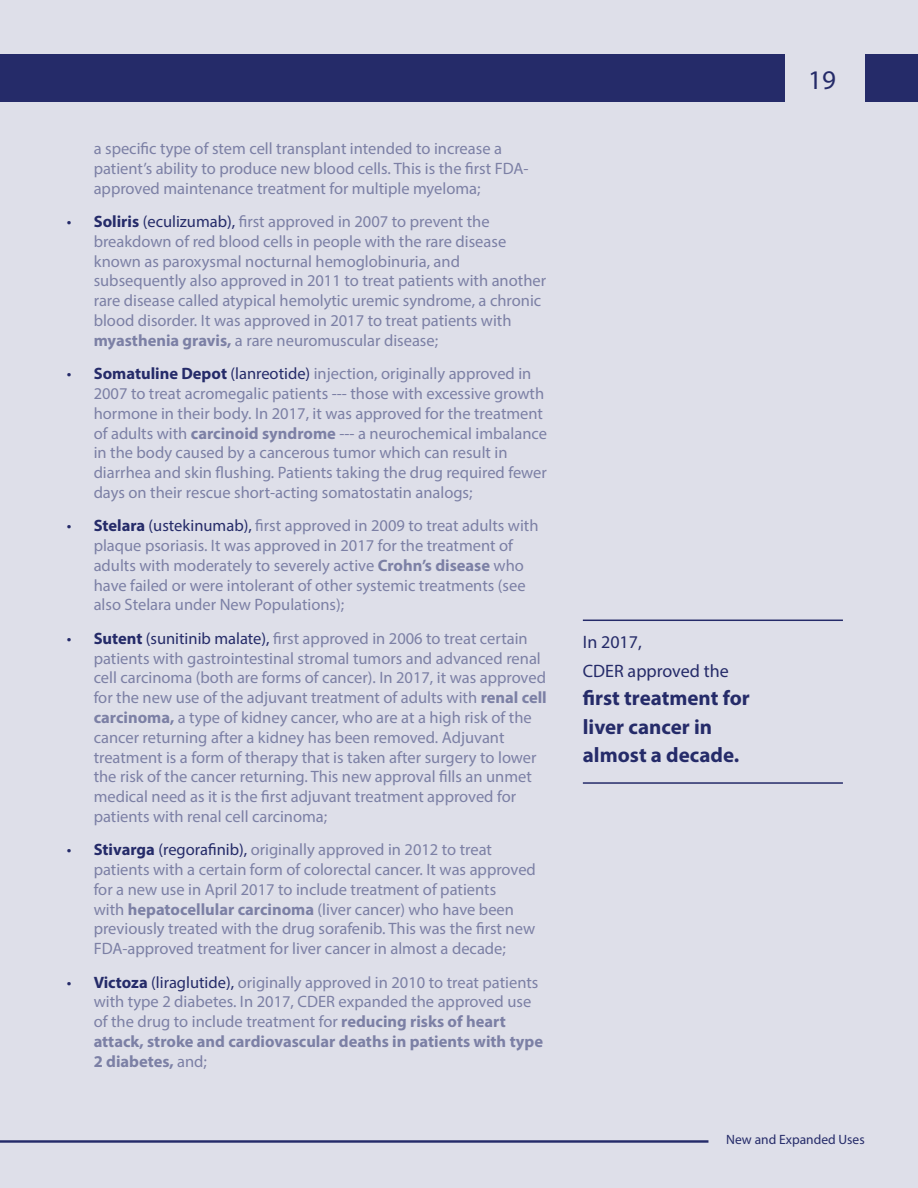
<style>
.page{position:relative;width:918px;height:1188px;background:#dedfe9}
.page>*{position:absolute;margin:0;border:0;box-sizing:border-box;transform-origin:0 0}
.t1{font:27px "Myriad Pro";color:#252b69}
.t2{font:700 21px/28.5px "Myriad Pro";color:#252b69}
.t3{font:18px/28.5px "Myriad Pro";color:#252b69}
.t4{font:16.5px/19.8px "Myriad Pro";color:#7c80a5}
.t5{font:16.5px "Myriad Pro";color:#252b69}
.t6{font:13.5px "Myriad Pro";color:#252b69}
.s1{color:#252b69}
.s2{font-weight:700;color:#252b69}
.s3{font-weight:700}
</style>
<div class="page">
<div style="left:865px;top:54px;width:53px;height:48px;background:#252b69"></div>
<div style="left:0;top:54px;width:784px;height:48px;background:#252b69"></div>
<hr style="left:0;top:1140px;width:708px;height:3px;background:#252b69">
<hr style="left:583px;top:782px;width:260px;height:2px;background:#252b69">
<hr style="left:583px;top:620px;width:260px;height:1px;background:#252b69">
<p class="t4" style="left:94px;top:138px;width:436px">a specific type of stem cell transplant intended to increase a patient’s ability to produce new blood cells. This is the first FDA&shy;approved maintenance treatment for multiple myeloma;</p>
<p class="t4" style="left:94px;top:211px;width:454px;text-indent:-27px"><span class="s1">•</span> <span class="s2">Soliris</span> <span class="s1">(eculizumab),</span> first approved in 2007 to prevent the breakdown of red blood cells in people with the rare disease known as paroxysmal nocturnal hemoglobinuria, and subsequently also approved in 2011 to treat patients with another rare disease called atypical hemolytic uremic syndrome, a chronic blood disorder. It was approved in 2017 to treat patients with <span class="s3">myasthenia gravis,</span> a rare neuromuscular disease;</p>
<p class="t4" style="left:94px;top:363px;width:455px;text-indent:-27px"><span class="s1">•</span> <span class="s2">Somatuline Depot</span> <span class="s1">(lanreotide)</span> injection, originally approved in 2007 to treat acromegalic patients --- those with excessive growth hormone in their body. In 2017, it was approved for the treatment of adults with <span class="s3">carcinoid syndrome</span> --- a neurochemical imbalance in the body caused by a cancerous tumor which can result in diarrhea and skin flushing. Patients taking the drug required fewer days on their rescue short-acting somatostatin analogs;</p>
<p class="t4" style="left:94px;top:516px;width:446px;text-indent:-27px"><span class="s1">•</span> <span class="s2">Stelara</span> <span class="s1">(ustekinumab),</span> first approved in 2009 to treat adults with plaque psoriasis. It was approved in 2017 for the treatment of adults with moderately to severely active <span class="s3">Crohn’s disease</span> who have failed or were intolerant of other systemic treatments (see also Stelara under New Populations);</p>
<p class="t5" style="left:67px;top:628px;width:6px">•</p>
<p class="t4" style="left:94px;top:628px;width:455px"><span class="s2">Sutent</span> <span class="s1">(sunitinib malate),</span> first approved in 2006 to treat certain patients with gastrointestinal stromal tumors and advanced renal cell carcinoma (both are forms of cancer). In 2017, it was approved for the new use of the adjuvant treatment of adults with <span class="s3">renal cell carcinoma,</span> a type of kidney cancer, who are at a high risk of the cancer returning after a kidney has been removed. Adjuvant treatment is a form of therapy that is taken after surgery to lower the risk of the cancer returning. This new approval fills an unmet medical need as it is the first adjuvant treatment approved for patients with renal cell carcinoma;</p>
<p class="t4" style="left:94px;top:840px;width:444px;text-indent:-27px"><span class="s1">•</span> <span class="s2">Stivarga</span> <span class="s1">(regorafinib),</span> originally approved in 2012 to treat patients with a certain form of colorectal cancer. It was approved for a new use in April 2017 to include treatment of patients<br>with <span class="s3">hepatocellular carcinoma</span> (liver cancer) who have been previously treated with the drug sorafenib. This was the first new FDA-approved treatment for liver cancer in almost a decade;</p>
<p class="t4" style="left:94px;top:972px;width:451px;text-indent:-27px"><span class="s1">•</span> <span class="s2">Victoza</span> <span class="s1">(liraglutide),</span> originally approved in 2010 to treat patients with type 2 diabetes. In 2017, CDER expanded the approved use of the drug to include treatment for <span class="s3">reducing risks of heart attack, stroke and cardiovascular deaths in patients with type 2 diabetes,</span> and;</p>
<h1 class="t1" style="left:808px;top:63px;width:29px">19</h1>
<p class="t3" style="left:583px;top:627px;width:147px">In 2017,<br>CDER approved the</p>
<p class="t2" style="left:583px;top:683px;width:168px">first treatment for liver cancer in almost a decade.</p>
<p class="t6" style="left:726px;top:1131px;width:140px">New and Expanded Uses</p>
</div>
